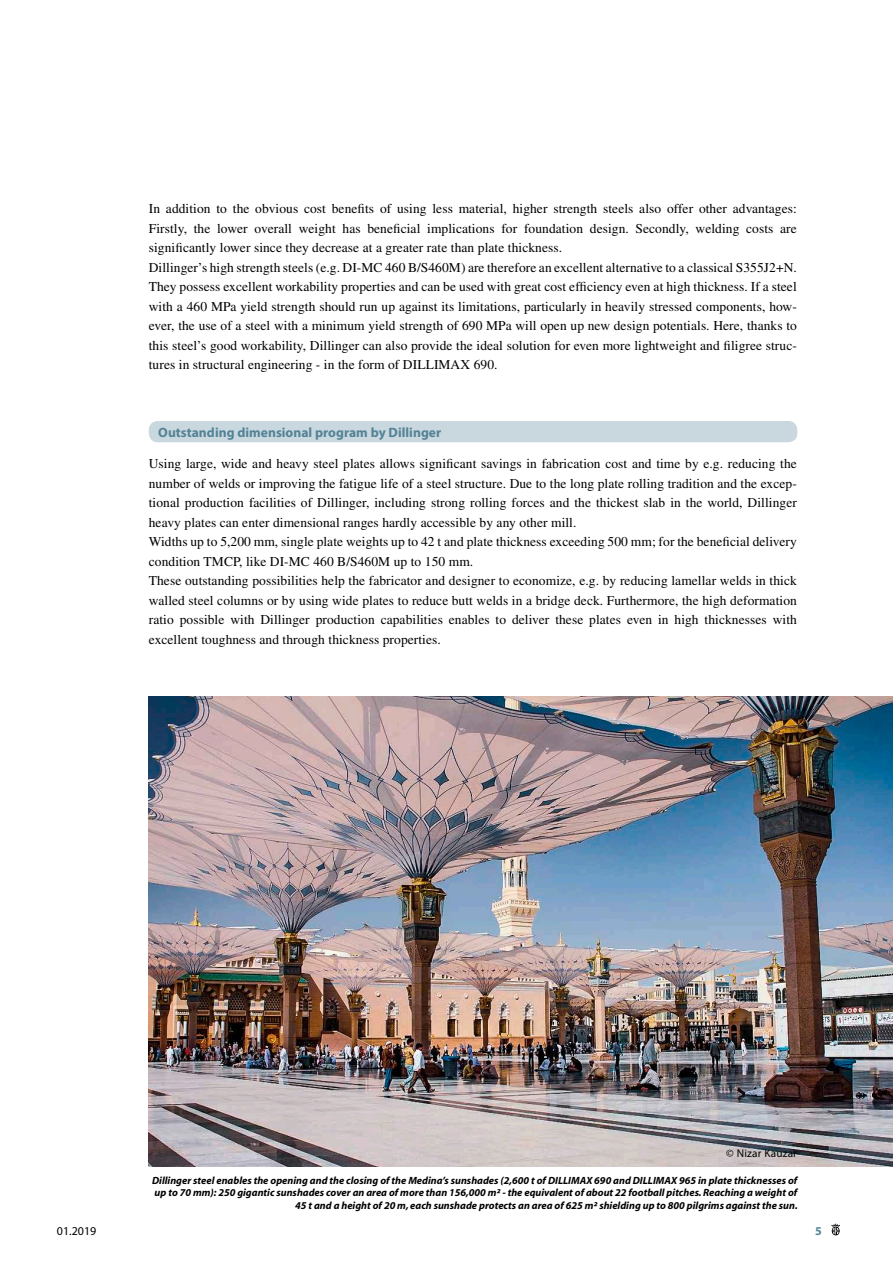
<style>
.page{position:relative;width:893px;height:1263px;background:#fff}
.page>*{position:absolute;margin:0;border:0;box-sizing:border-box;transform-origin:0 0}
.t1{font:13.5px/19.5px "Times LT Std";letter-spacing:.005em;color:#000}
.t2{font:700 13.5px "Myriad Pro";letter-spacing:.005em;color:#538296}
.t3{font:12px "Myriad Pro";color:#000}
.t4{font:700 12px "Myriad Pro";color:#538296}
.t5{font:11.25px "Myriad Pro";letter-spacing:.01em;color:#000}
.t6{font:italic 700 10.5px/12.6px "Myriad";color:#000;text-align:right}
</style>
<div class="page">
<svg style="left:831px;top:1223px;width:9px;height:12px"></svg>
<div style="left:149px;top:421px;width:648px;height:21px;background:#c9d7de;border-radius:9px"></div>
<img style="left:149px;top:696px;width:744px;height:470px">
<p class="t1" style="left:149px;top:199px;width:650px">In addition to the obvious cost benefits of using less material, higher strength steels also offer other advantages:<br>Firstly, the lower overall weight has beneficial implications for foundation design. Secondly, welding costs are significantly lower since they decrease at a greater rate than plate thickness.<br>Dillinger’s high strength steels (e.g. DI-MC 460 B/S460M) are therefore an excellent alternative to a classical S355J2+N.<br>They possess excellent workability properties and can be used with great cost efficiency even at high thickness. If a steel with a 460 MPa yield strength should run up against its limitations, particularly in heavily stressed components, how&shy;ever, the use of a steel with a minimum yield strength of 690 MPa will open up new design potentials. Here, thanks to this steel’s good workability, Dillinger can also provide the ideal solution for even more lightweight and filigree struc&shy;tures in structural engineering - in the form of DILLIMAX 690.</p>
<p class="t2" style="left:158px;top:423px;width:285px">Outstanding dimensional program by Dillinger</p>
<p class="t1" style="left:149px;top:454px;width:650px">Using large, wide and heavy steel plates allows significant savings in fabrication cost and time by e.g. reducing the number of welds or improving the fatigue life of a steel structure. Due to the long plate rolling tradition and the excep&shy;tional production facilities of Dillinger, including strong rolling forces and the thickest slab in the world, Dillinger heavy plates can enter dimensional ranges hardly accessible by any other mill.<br>Widths up to 5,200 mm, single plate weights up to 42 t and plate thickness exceeding 500 mm; for the beneficial delivery condition TMCP, like DI-MC 460 B/S460M up to 150 mm.<br>These outstanding possibilities help the fabricator and designer to economize, e.g. by reducing lamellar welds in thick walled steel columns or by using wide plates to reduce butt welds in a bridge deck. Furthermore, the high deformation ratio possible with Dillinger production capabilities enables to deliver these plates even in high thicknesses with excellent toughness and through thickness properties.</p>
<p class="t5" style="left:726px;top:1146px;width:72px">© Nizar Kauzar</p>
<p class="t6" style="left:152px;top:1174px;width:647px">Dillinger steel enables the opening and the closing of the Medina’s sunshades (2,600 t of DILLIMAX 690 and DILLIMAX 965 in plate thicknesses of up to 70 mm): 250 gigantic sunshades cover an area of more than 156,000 m² - the equivalent of about 22 football pitches. Reaching a weight of<br>45 t and a height of 20 m, each sunshade protects an area of 625 m² shielding up to 800 pilgrims against the sun.</p>
<p class="t3" style="left:57px;top:1224px;width:41px">01.2019</p>
<p class="t4" style="left:815px;top:1223px;width:8px">5</p>
</div>
